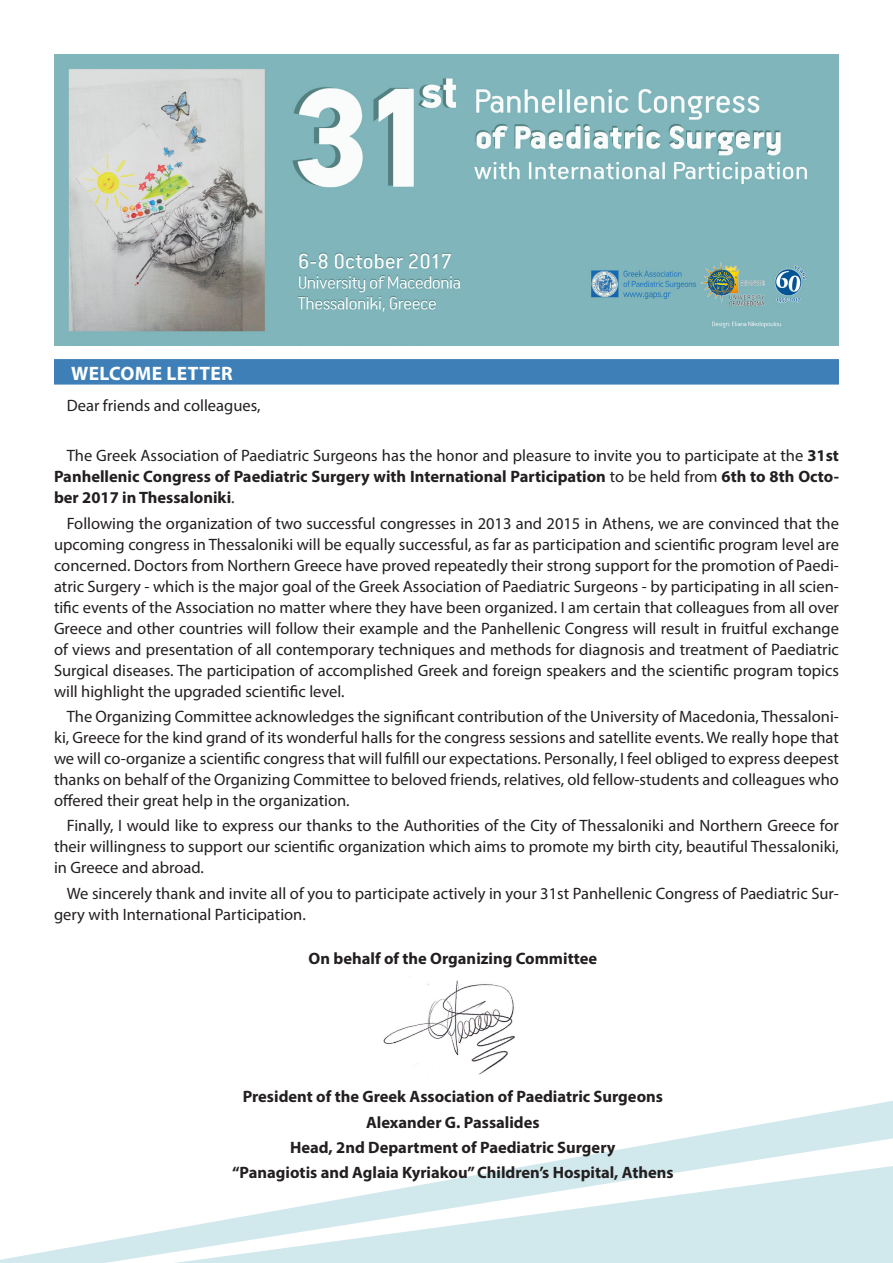
<style>
.page{position:relative;width:893px;height:1263px;background:#fff}
.page>*{position:absolute;margin:0;border:0;box-sizing:border-box;transform-origin:0 0}
.t1{font:700 19.5px "Myriad Pro";letter-spacing:.02em;color:#fff}
.t2{font:16.5px/21px "Myriad Pro";color:#231f20;text-align:justify}
.t3{font:700 16.5px/21px "Myriad Pro";color:#231f20;text-align:justify}
.s1{font-weight:400}
</style>
<div class="page">
<svg style="left:0;top:1101px;width:893px;height:162px"></svg>
<div style="left:54px;top:359px;width:785px;height:26px;background:#3e7fb7"></div>
<img style="left:383px;top:976px;width:132px;height:99px">
<img style="left:54px;top:54px;width:785px;height:291px">
<p class="t1" style="left:71px;top:361px;width:163px">WELCOME LETTER</p>
<p class="t2" style="left:67px;top:395px;width:195px">Dear friends and colleagues,</p>
<p class="t3" style="left:54px;top:445px;width:786px;text-indent:13px"><span class="s1">The Greek Association of Paediatric Surgeons has the honor and pleasure to invite you to participate at the</span> 31st Panhellenic Congress of Paediatric Surgery with International Participation <span class="s1">to be held from</span> 6th to 8th Octo&shy;ber 2017 in Thessaloniki<span class="s1">.</span></p>
<p class="t2" style="left:54px;top:512px;width:786px;text-indent:13px">Following the organization of two successful congresses in 2013 and 2015 in Athens, we are convinced that the upcoming congress in Thessaloniki will be equally successful, as far as participation and scientific program level are concerned. Doctors from Northern Greece have proved repeatedly their strong support for the promotion of Paedi&shy;atric Surgery - which is the major goal of the Greek Association of Paediatric Surgeons - by participating in all scien&shy;tific events of the Association no matter where they have been organized. I am certain that colleagues from all over Greece and other countries will follow their example and the Panhellenic Congress will result in fruitful exchange of views and presentation of all contemporary techniques and methods for diagnosis and treatment of Paediatric Surgical diseases. The participation of accomplished Greek and foreign speakers and the scientific program topics will highlight the upgraded scientific level.</p>
<p class="t2" style="left:54px;top:706px;width:786px;text-indent:13px">The Organizing Committee acknowledges the significant contribution of the University of Macedonia, Thessaloni&shy;ki, Greece for the kind grand of its wonderful halls for the congress sessions and satellite events. We really hope that we will co-organize a scientific congress that will fulfill our expectations. Personally, I feel obliged to express deepest thanks on behalf of the Organizing Committee to beloved friends, relatives, old fellow-students and colleagues who offered their great help in the organization.</p>
<p class="t2" style="left:54px;top:815px;width:786px;text-indent:13px">Finally, I would like to express our thanks to the Authorities of the City of Thessaloniki and Northern Greece for their willingness to support our scientific organization which aims to promote my birth city, beautiful Thessaloniki, in Greece and abroad.</p>
<p class="t2" style="left:54px;top:882px;width:786px;text-indent:13px">We sincerely thank and invite all of you to participate actively in your 31st Panhellenic Congress of Paediatric Sur&shy;gery with International Participation.</p>
<p class="t3" style="left:309px;top:947px;width:290px">On behalf of the Organizing Committee</p>
<p class="t3" style="left:243px;top:1086px;width:422px">President of the Greek Association of Paediatric Surgeons</p>
<p class="t3" style="left:366px;top:1111px;width:175px">Alexander G. Passalides</p>
<p class="t3" style="left:290px;top:1136px;width:327px">Head, 2nd Department of Paediatric Surgery</p>
<p class="t3" style="left:232px;top:1161px;width:443px">“Panagiotis and Aglaia Kyriakou” Children’s Hospital, Athens</p>
</div>
